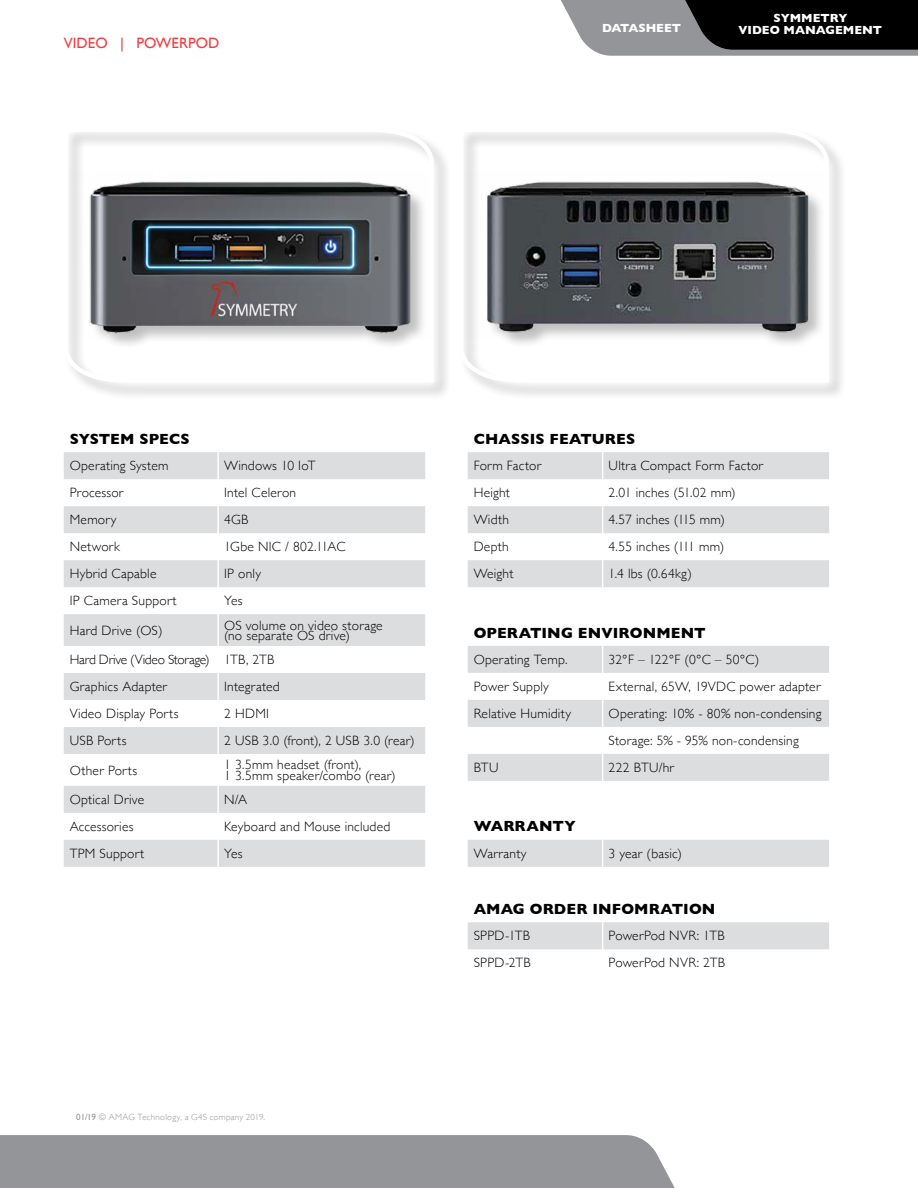
<style>
.page{position:relative;width:918px;height:1188px;background:#fff}
.page>*{position:absolute;margin:0;border:0;box-sizing:border-box;transform-origin:0 0}
.t1{font:700 15px "Gill Sans";letter-spacing:.005em;color:#000}
.t2{font:15px "Gill Sans";color:#ef3d42}
.t3{font:300 13.5px/10.5px "Gill Sans";letter-spacing:.015em;color:#000}
.t4{font:300 13.5px/27px "Gill Sans";letter-spacing:-.005em;color:#000}
.t5{font:700 12px "Gill Sans";color:#fff}
.t6{font:300 9px "Gill Sans";letter-spacing:.025em;color:#939598}
.s1{font-weight:400}
</style>
<div class="page">
<div style="left:0;top:1135px;width:675px;height:53px;background:#939598"></div>
<svg style="left:561px;top:0;width:357px;height:56px;background:#48494a"></svg>
<div style="left:63px;top:127px;width:389px;height:274px;background:#000;opacity:.25"></div>
<svg style="left:63px;top:127px;width:373px;height:258px"></svg>
<svg style="left:64px;top:452px;width:361px;height:415px;fill:#dcddde"></svg>
<hr style="left:217px;top:452px;width:2px;height:27px;background:#fff">
<hr style="left:217px;top:479px;width:2px;height:27px;background:#fff">
<hr style="left:217px;top:506px;width:2px;height:27px;background:#fff">
<hr style="left:217px;top:533px;width:2px;height:27px;background:#fff">
<hr style="left:217px;top:560px;width:2px;height:27px;background:#fff">
<hr style="left:217px;top:587px;width:2px;height:27px;background:#fff">
<hr style="left:217px;top:614px;width:2px;height:32px;background:#fff">
<hr style="left:217px;top:646px;width:2px;height:27px;background:#fff">
<hr style="left:217px;top:673px;width:2px;height:27px;background:#fff">
<hr style="left:217px;top:700px;width:2px;height:27px;background:#fff">
<hr style="left:217px;top:727px;width:2px;height:27px;background:#fff">
<hr style="left:217px;top:754px;width:2px;height:32px;background:#fff">
<hr style="left:217px;top:786px;width:2px;height:27px;background:#fff">
<hr style="left:217px;top:813px;width:2px;height:27px;background:#fff">
<hr style="left:217px;top:840px;width:2px;height:27px;background:#fff">
<svg style="left:468px;top:452px;width:361px;height:135px;fill:#dcddde"></svg>
<svg style="left:602px;top:452px;width:1px;height:135px"></svg>
<svg style="left:468px;top:646px;width:361px;height:135px;fill:#dcddde"></svg>
<svg style="left:602px;top:646px;width:1px;height:135px"></svg>
<div style="left:458px;top:127px;width:389px;height:274px;background:#000;opacity:.25"></div>
<svg style="left:458px;top:127px;width:373px;height:258px"></svg>
<div style="left:468px;top:840px;width:361px;height:27px;background:#dcddde"></div>
<svg style="left:468px;top:922px;width:361px;height:28px;background:#dddedf"></svg>
<p class="t2" style="left:64px;top:34px;width:157px">VIDEO | POWERPOD</p>
<p class="t5" style="left:773px;top:9px;width:75px">SYMMETRY</p>
<p class="t5" style="left:602px;top:18px;width:81px">DATASHEET</p>
<p class="t5" style="left:739px;top:21px;width:145px">VIDEO MANAGEMENT</p>
<p class="t1" style="left:70px;top:427px;width:121px">SYSTEM SPECS</p>
<p class="t3" style="left:70px;top:460px;width:100px">Operating System</p>
<p class="t3" style="left:224px;top:460px;width:93px">Windows 10 IoT</p>
<p class="t3" style="left:70px;top:487px;width:55px">Processor</p>
<p class="t3" style="left:224px;top:487px;width:74px">Intel Celeron</p>
<p class="t3" style="left:70px;top:514px;width:48px">Memory</p>
<p class="t3" style="left:224px;top:514px;width:26px">4GB</p>
<p class="t3" style="left:70px;top:541px;width:51px">Network</p>
<p class="t3" style="left:224px;top:541px;width:123px">1Gbe NIC / 802.11AC</p>
<p class="t3" style="left:70px;top:568px;width:88px">Hybrid Capable</p>
<p class="t3" style="left:224px;top:568px;width:38px">IP only</p>
<p class="t3" style="left:70px;top:595px;width:108px">IP Camera Support</p>
<p class="t3" style="left:224px;top:595px;width:20px">Yes</p>
<p class="t3" style="left:70px;top:624px;width:94px">Hard Drive (OS)</p>
<p class="t3" style="left:224px;top:619px;width:160px">OS volume on video storage (no separate OS drive)</p>
<p class="t4" style="left:70px;top:646px;width:206px">Hard Drive (Video Storage) 1TB, 2TB<br>Graphics Adapter</p>
<p class="t3" style="left:224px;top:681px;width:57px">Integrated</p>
<p class="t3" style="left:70px;top:708px;width:110px">Video Display Ports</p>
<p class="t3" style="left:224px;top:708px;width:46px">2 HDMI</p>
<p class="t3" style="left:70px;top:735px;width:58px">USB Ports</p>
<p class="t3" style="left:224px;top:735px;width:192px">2 USB 3.0 (front), 2 USB 3.0 (rear)</p>
<p class="t3" style="left:70px;top:764px;width:69px">Other Ports</p>
<p class="t3" style="left:224px;top:759px;width:173px">1 3.5mm headset (front),<br>1 3.5mm speaker/combo (rear)</p>
<p class="t3" style="left:70px;top:794px;width:76px">Optical Drive</p>
<p class="t3" style="left:224px;top:794px;width:25px">N/A</p>
<p class="t3" style="left:70px;top:821px;width:65px">Accessories</p>
<p class="t3" style="left:224px;top:821px;width:168px">Keyboard and Mouse included</p>
<p class="t3" style="left:70px;top:848px;width:76px">TPM Support</p>
<p class="t3" style="left:224px;top:848px;width:20px">Yes</p>
<p class="t6" style="left:76px;top:1110px;width:190px"><span class="s1">01/19</span> © AMAG Technology, a G4S company 2019.</p>
<p class="t1" style="left:474px;top:427px;width:163px">CHASSIS FEATURES</p>
<p class="t3" style="left:474px;top:460px;width:69px">Form Factor</p>
<p class="t3" style="left:609px;top:460px;width:156px">Ultra Compact Form Factor</p>
<p class="t3" style="left:474px;top:487px;width:38px">Height</p>
<p class="t3" style="left:609px;top:487px;width:129px">2.01 inches (51.02 mm)</p>
<p class="t3" style="left:474px;top:514px;width:37px">Width</p>
<p class="t3" style="left:609px;top:514px;width:118px">4.57 inches (115 mm)</p>
<p class="t3" style="left:474px;top:541px;width:36px">Depth</p>
<p class="t3" style="left:609px;top:541px;width:117px">4.55 inches (111 mm)</p>
<p class="t3" style="left:474px;top:568px;width:41px">Weight</p>
<p class="t3" style="left:609px;top:568px;width:85px">1.4 lbs (0.64kg)</p>
<p class="t1" style="left:474px;top:621px;width:234px">OPERATING ENVIRONMENT</p>
<p class="t3" style="left:474px;top:654px;width:95px">Operating Temp.</p>
<p class="t3" style="left:609px;top:654px;width:152px">32°F – 122°F (0°C – 50°C)</p>
<p class="t3" style="left:474px;top:681px;width:77px">Power Supply</p>
<p class="t3" style="left:609px;top:681px;width:213px">External, 65W, 19VDC power adapter</p>
<p class="t3" style="left:474px;top:708px;width:99px">Relative Humidity</p>
<p class="t3" style="left:609px;top:699px;width:214px;line-height:27px">Operating: 10% - 80% non-condensing<br>Storage: 5% - 95% non-condensing</p>
<p class="t3" style="left:474px;top:762px;width:26px">BTU</p>
<p class="t3" style="left:609px;top:762px;width:67px">222 BTU/hr</p>
<p class="t1" style="left:474px;top:814px;width:104px">WARRANTY</p>
<p class="t3" style="left:474px;top:848px;width:54px">Warranty</p>
<p class="t3" style="left:609px;top:848px;width:75px">3 year (basic)</p>
<p class="t1" style="left:474px;top:897px;width:243px">AMAG ORDER INFOMRATION</p>
<p class="t3" style="left:474px;top:930px;width:58px">SPPD-1TB</p>
<p class="t3" style="left:609px;top:930px;width:117px">PowerPod NVR: 1TB</p>
<p class="t3" style="left:474px;top:957px;width:58px">SPPD-2TB</p>
<p class="t3" style="left:609px;top:957px;width:118px">PowerPod NVR: 2TB</p>
</div>
